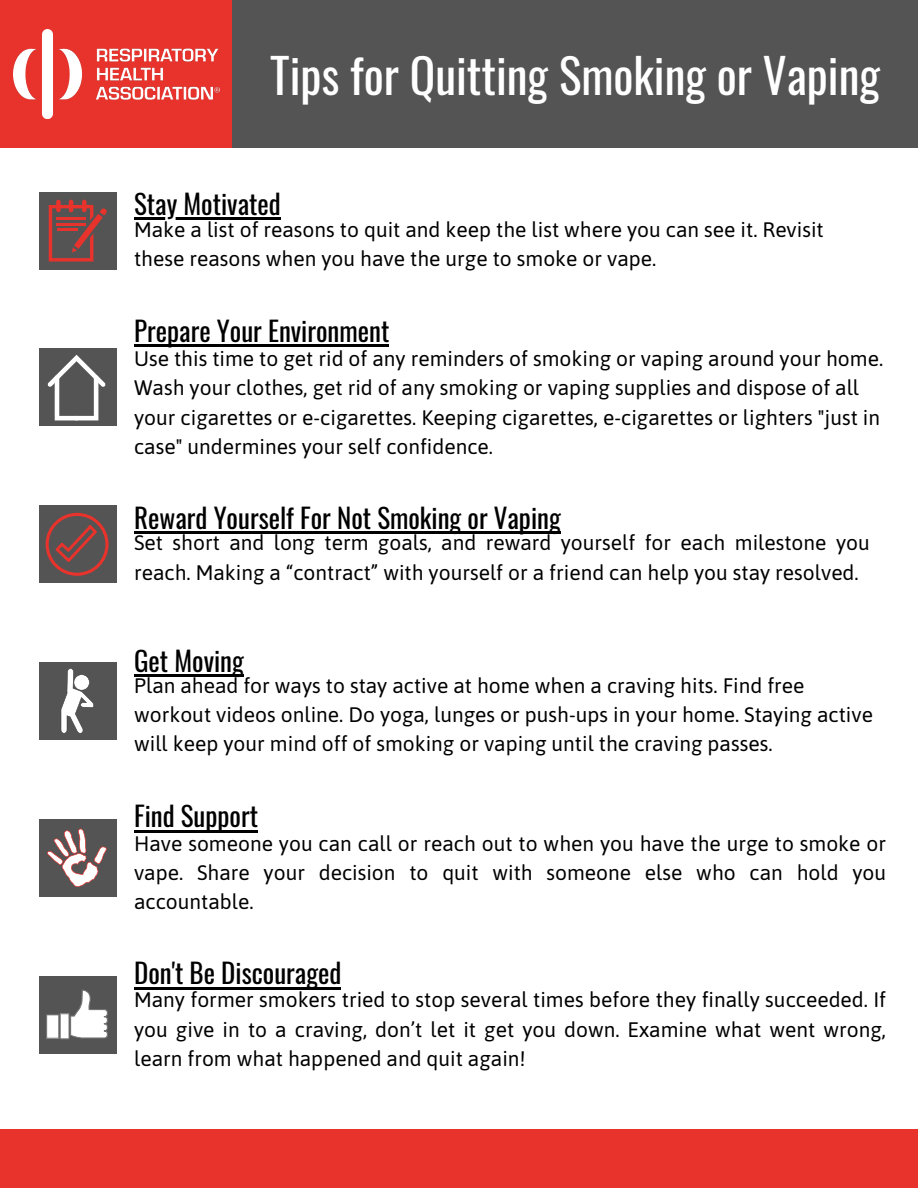
<style>
.page{position:relative;width:918px;height:1188px;background:#fff}
.page>*{position:absolute;margin:0;border:0;box-sizing:border-box;transform-origin:0 0}
.t1{font:47.25px "Oswald";color:#fff}
.t2{font:27px "Oswald";color:#000}
.t3{font:21px/29.2px "Asap";color:#000}
</style>
<div class="page">
<div style="left:0;top:0;width:232px;height:148px;background:#e8332d"></div>
<div style="left:232px;top:0;width:686px;height:148px;background:#545454"></div>
<img style="left:13px;top:29px;width:206px;height:89px">
<div style="left:0;top:1130px;width:918px;height:58px;background:#e8332d"></div>
<div style="left:39px;top:192px;width:77px;height:77px;background:#545454"></div>
<div style="left:39px;top:349px;width:77px;height:77px;background:#545454"></div>
<div style="left:39px;top:505px;width:77px;height:78px;background:#545454"></div>
<div style="left:39px;top:662px;width:77px;height:78px;background:#545454"></div>
<div style="left:39px;top:819px;width:77px;height:78px;background:#545454"></div>
<div style="left:39px;top:976px;width:77px;height:78px;background:#545454"></div>
<svg style="left:49px;top:200px;width:58px;height:62px"></svg>
<svg style="left:48px;top:355px;width:58px;height:65px"></svg>
<svg style="left:46px;top:513px;width:63px;height:63px"></svg>
<svg style="left:61px;top:668px;width:33px;height:65px"></svg>
<svg style="left:47px;top:829px;width:60px;height:58px"></svg>
<svg style="left:46px;top:990px;width:62px;height:49px"></svg>
<hr style="left:134px;top:217px;width:147px;height:2px;background:#000">
<hr style="left:134px;top:987px;width:207px;height:2px;background:#000">
<hr style="left:134px;top:830px;width:124px;height:2px;background:#000">
<hr style="left:134px;top:674px;width:110px;height:3px;background:#000">
<hr style="left:134px;top:532px;width:427px;height:2px;background:#000">
<hr style="left:134px;top:344px;width:255px;height:3px;background:#000">
<h1 class="t1" style="left:270px;top:39px;width:611px">Tips for Quitting Smoking or Vaping</h1>
<p class="t2" style="left:134px;top:182px;width:148px">Stay Motivated</p>
<p class="t3" style="left:134px;top:215px;width:691px">Make a list of reasons to quit and keep the list where you can see it. Revisit these reasons when you have the urge to smoke or vape.</p>
<p class="t2" style="left:134px;top:309px;width:257px">Prepare Your Environment</p>
<p class="t3" style="left:134px;top:344px;width:751px">Use this time to get rid of any reminders of smoking or vaping around your home.<br>Wash your clothes, get rid of any smoking or vaping supplies and dispose of all your cigarettes or e-cigarettes. Keeping cigarettes, e-cigarettes or lighters "just in case" undermines your self confidence.</p>
<p class="t2" style="left:134px;top:497px;width:428px">Reward Yourself For Not Smoking or Vaping</p>
<p class="t3" style="left:134px;top:528px;width:737px">Set short and long term goals, and reward yourself for each milestone you reach. Making a “contract” with yourself or a friend can help you stay resolved.</p>
<p class="t2" style="left:134px;top:639px;width:111px">Get Moving</p>
<p class="t3" style="left:134px;top:670px;width:740px">Plan ahead for ways to stay active at home when a craving hits. Find free workout videos online. Do yoga, lunges or push-ups in your home. Staying active will keep your mind off of smoking or vaping until the craving passes.</p>
<p class="t2" style="left:134px;top:795px;width:125px">Find Support</p>
<p class="t3" style="left:134px;top:828px;width:754px;text-align:justify">Have someone you can call or reach out to when you have the urge to smoke or vape. Share your decision to quit with someone else who can hold you accountable.</p>
<p class="t2" style="left:134px;top:952px;width:209px">Don't Be Discouraged</p>
<p class="t3" style="left:134px;top:985px;width:754px;text-align:justify">Many former smokers tried to stop several times before they finally succeeded. If you give in to a craving, don’t let it get you down. Examine what went wrong, learn from what happened and quit again!</p>
</div>
